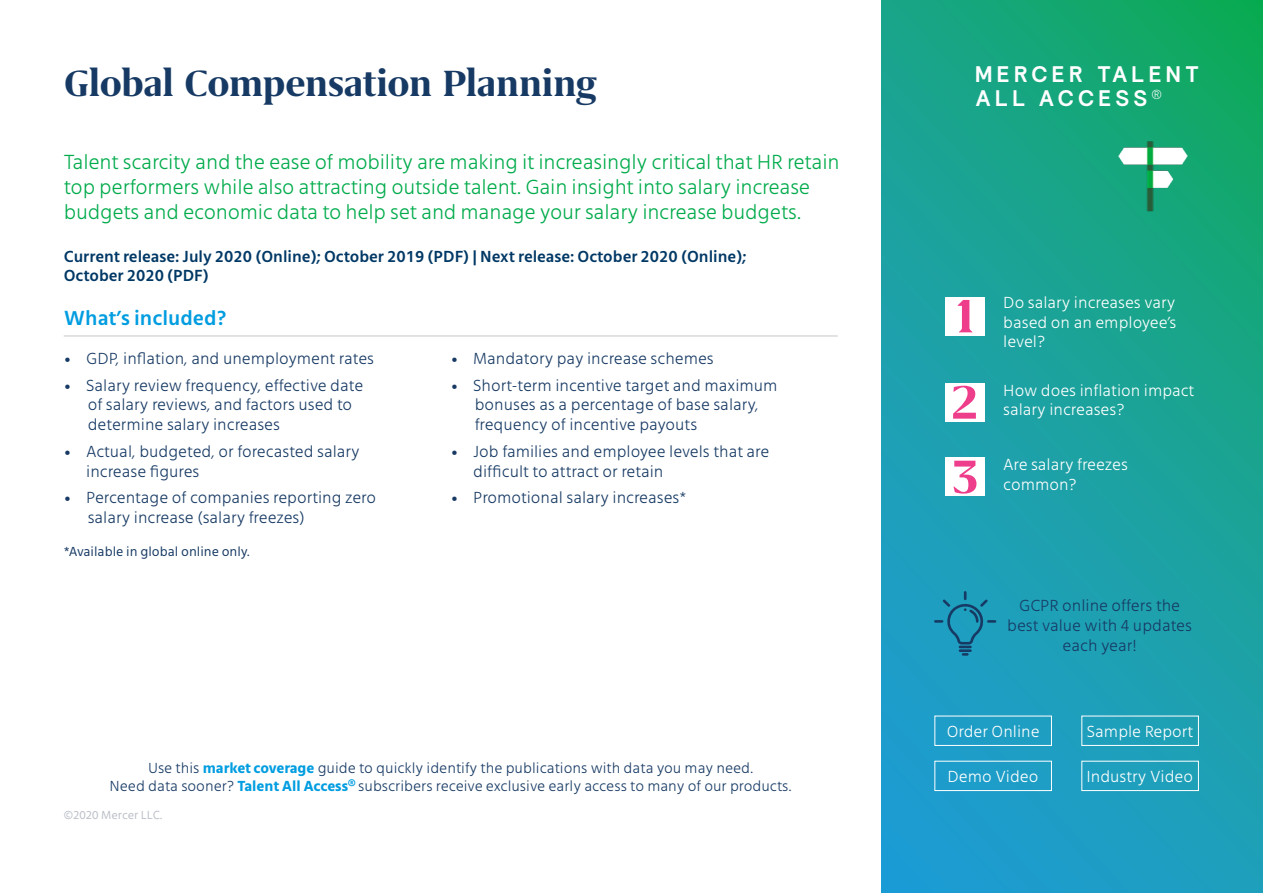
<style>
.page{position:relative;width:1263px;height:893px;background:#fff}
.page>*{position:absolute;margin:0;border:0;box-sizing:border-box;transform-origin:0 0}
.t1{font:700 54px "Grifo S";color:#ee3d8b}
.t2{font:700 42px "Grifo S";letter-spacing:-.01em;color:#173a64}
.t3{font:700 22.5px/24px "Relative";letter-spacing:.185em;color:#fff}
.t4{font:300 21px/25.2px "Mute";letter-spacing:-.01em;color:#00ab4b}
.t5{font:600 21px "Mute";color:#009de0}
.t6{font:300 16.5px/19.8px "Mute";color:#173a64}
.t7{font:300 16.5px/19.8px "Mute";color:#fff;text-align:justify}
.t8{font:600 16.5px/19.8px "Mute";color:#003865}
.t9{font:300 15px/18px "Mute";color:#173a64;text-align:center}
.t10{font:13.5px "Mute";color:#173a64}
.t11{font:12px "Mute";color:#babfc7}
.s1{font-weight:700;color:#009de0}
</style>
<div class="page">
<svg style="left:881px;top:0;width:382px;height:893px;background:#1ba2a0"></svg>
<img style="left:1107px;top:131px;width:91px;height:91px">
<div style="left:1081px;top:716px;width:118px;height:30px;border:1px solid #fff"></div>
<div style="left:934px;top:716px;width:118px;height:30px;border:1px solid #fff"></div>
<div style="left:934px;top:761px;width:118px;height:30px;border:1px solid #fff"></div>
<div style="left:1081px;top:761px;width:118px;height:30px;border:1px solid #fff"></div>
<svg style="left:934px;top:591px;width:62px;height:65px;background:#1d91b2"></svg>
<div style="left:945px;top:297px;width:40px;height:38px;background:#fff"></div>
<div style="left:945px;top:383px;width:40px;height:39px;background:#fff"></div>
<div style="left:945px;top:458px;width:40px;height:38px;background:#fff"></div>
<hr style="left:64px;top:335px;width:774px;height:2px;background:#d9d9d9">
<h2 class="t2" style="left:64px;top:60px;width:535px">Global Compensation Planning</h2>
<p class="t4" style="left:64px;top:149px;width:777px">Talent scarcity and the ease of mobility are making it increasingly critical that HR retain top performers while also attracting outside talent. Gain insight into salary increase budgets and economic data to help set and manage your salary increase budgets.</p>
<p class="t8" style="left:64px;top:246px;width:684px">Current release: July 2020 (Online); October 2019 (PDF) | Next release: October 2020 (Online);<br>October 2020 (PDF)</p>
<p class="t5" style="left:64px;top:304px;width:164px">What’s included?</p>
<p class="t6" style="left:64px;top:349px;width:312px">• GDP, inflation, and unemployment rates</p>
<p class="t6" style="left:88px;top:375px;width:277px;text-indent:-24px">• Salary review frequency, effective date of salary reviews, and factors used to determine salary increases</p>
<p class="t6" style="left:86px;top:441px;width:275px;text-indent:-23px">• Actual, budgeted, or forecasted salary increase figures</p>
<p class="t6" style="left:88px;top:488px;width:290px;text-indent:-24px">• Percentage of companies reporting zero salary increase (salary freezes)</p>
<p class="t10" style="left:64px;top:543px;width:188px">*Available in global online only.</p>
<p class="t6" style="left:451px;top:349px;width:265px">• Mandatory pay increase schemes</p>
<p class="t6" style="left:475px;top:375px;width:304px;text-indent:-24px">• Short-term incentive target and maximum bonuses as a percentage of base salary, frequency of incentive payouts</p>
<p class="t6" style="left:473px;top:441px;width:298px;text-indent:-23px">• Job families and employee levels that are difficult to attract or retain</p>
<p class="t6" style="left:451px;top:488px;width:237px">• Promotional salary increases*</p>
<p class="t9" style="left:110px;top:759px;width:684px">Use this <span class="s1">market coverage</span> guide to quickly identify the publications with data you may need.<br>Need data sooner? <span class="s1">Talent All Access®</span> subscribers receive exclusive early access to many of our products.</p>
<p class="t11" style="left:64px;top:807px;width:100px">©2020 Mercer LLC.</p>
<h3 class="t3" style="left:975px;top:61px;width:225px">MERCER TALENT<br>ALL ACCESS <sup>®</sup></h3>
<h1 class="t1" style="left:954px;top:286px;width:23px">1</h1>
<p class="t7" style="left:1003px;top:292px;width:175px">Do salary increases vary based on an employee’s level?</p>
<h1 class="t1" style="left:951px;top:373px;width:28px">2</h1>
<p class="t7" style="left:1003px;top:380px;width:193px">How does inflation impact salary increases?</p>
<p class="t7" style="left:1003px;top:455px;width:126px">Are salary freezes</p>
<h1 class="t1" style="left:951px;top:447px;width:28px">3</h1>
<p class="t7" style="left:1003px;top:474px;width:75px">common?</p>
<p class="t6" style="left:1007px;top:596px;width:186px;text-align:center">GCPR online offers the best value with 4 updates each year!</p>
<p class="t7" style="left:947px;top:721px;width:94px">Order Online</p>
<p class="t7" style="left:1087px;top:721px;width:108px">Sample Report</p>
<p class="t7" style="left:948px;top:767px;width:92px">Demo Video</p>
<p class="t7" style="left:1086px;top:767px;width:108px">Industry Video</p>
</div>
